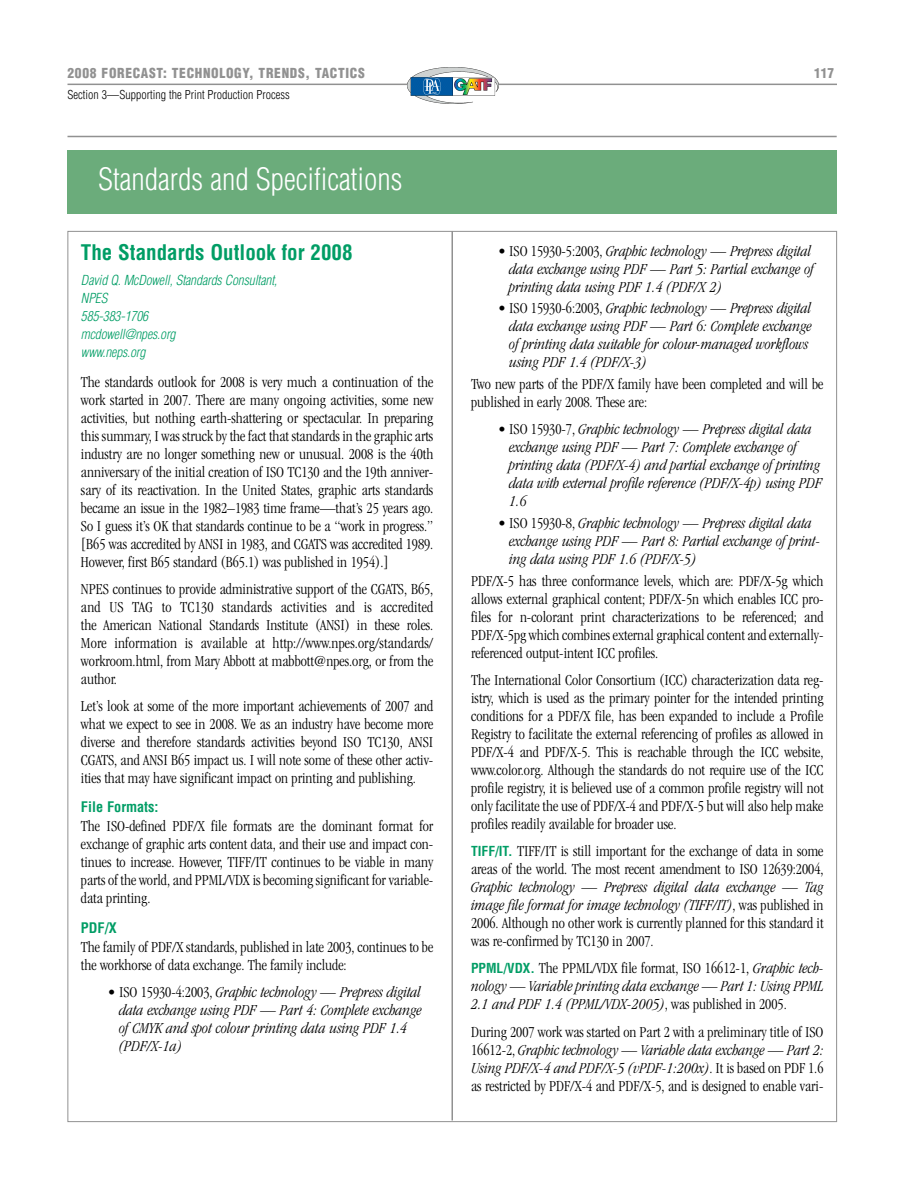
<style>
.page{position:relative;width:918px;height:1188px;background:#fff}
.page>*{position:absolute;margin:0;border:0;box-sizing:border-box;transform-origin:0 0}
.t1{font:300 condensed 30px "Helvetica";color:#fff}
.t2{font:700 condensed 21px "Helvetica";color:#009d65}
.t3{font:300 condensed 15.75px/18px "Garamond";color:#000;text-align:justify}
.t4{font:italic 300 condensed 15.75px/18px "Garamond";color:#000}
.t5{font:700 condensed 14.25px "Helvetica";color:#009d65}
.t6{font:italic 300 condensed 13.5px/18px "Helvetica";letter-spacing:-.01em;color:#009d65}
.t7{font:900 condensed 13.5px "Helvetica";letter-spacing:.05em;color:#919191}
.t8{font:300 condensed 12px "Helvetica";color:#000}
.s1{font-style:normal}
.s2{font-family:"Helvetica";font-weight:700;font-size:13.5px;color:#009d65}
.s3{font-style:italic}
.s4{font-family:"Helvetica";font-weight:700;font-style:normal;font-size:13.5px;color:#009d65}
</style>
<div class="page">
<svg style="left:67px;top:83px;width:770px;height:2px"></svg>
<img style="left:407px;top:67px;width:92px;height:36px">
<svg style="left:451px;top:230px;width:3px;height:892px"></svg>
<svg style="left:67px;top:135px;width:770px;height:3px;background:#c7c7c7"></svg>
<div style="left:68px;top:150px;width:769px;height:64px;background:#6bac7b"></div>
<p class="t7" style="left:67px;top:68px;width:299px">2008 FORECAST: TECHNOLOGY, TRENDS, TACTICS</p>
<p class="t7" style="left:814px;top:68px;width:22px">117</p>
<p class="t8" style="left:67px;top:90px;width:224px">Section 3—Supporting the Print Production Process</p>
<h1 class="t1" style="left:98px;top:168px;width:306px">Standards and Specifications</h1>
<h2 class="t2" style="left:81px;top:244px;width:273px">The Standards Outlook for 2008</h2>
<p class="t6" style="left:81px;top:272px;width:198px">David Q. McDowell, Standards Consultant,<br>NPES<br>585-383-1706<br>mcdowell@npes.org<br>www.neps.org</p>
<p class="t3" style="left:81px;top:374px;width:354px">The standards outlook for 2008 is very much a continuation of the work started in 2007. There are many ongoing activities, some new activities, but nothing earth-shattering or spectacular. In preparing this summary, I was struck by the fact that standards in the graphic arts industry are no longer something new or unusual. 2008 is the 40th anniversary of the initial creation of ISO TC130 and the 19th anniver&shy;sary of its reactivation. In the United States, graphic arts standards became an issue in the 1982–1983 time frame—that’s 25 years ago.<br>So I guess it’s OK that standards continue to be a “work in progress.” [B65 was accredited by ANSI in 1983, and CGATS was accredited 1989.<br>However, first B65 standard (B65.1) was published in 1954).]</p>
<p class="t3" style="left:81px;top:581px;width:354px">NPES continues to provide administrative support of the CGATS, B65, and US TAG to TC130 standards activities and is accredited the American National Standards Institute (ANSI) in these roles.<br>More information is available at http://www.npes.org/standards/ workroom.html, from Mary Abbott at mabbott@npes.org, or from the author.</p>
<p class="t3" style="left:81px;top:698px;width:354px">Let’s look at some of the more important achievements of 2007 and what we expect to see in 2008. We as an industry have become more diverse and therefore standards activities beyond ISO TC130, ANSI CGATS, and ANSI B65 impact us. I will note some of these other activ&shy;ities that may have significant impact on printing and publishing.</p>
<p class="t5" style="left:81px;top:802px;width:79px">File Formats:</p>
<p class="t3" style="left:81px;top:818px;width:354px">The ISO-defined PDF/X file formats are the dominant format for exchange of graphic arts content data, and their use and impact con&shy;tinues to increase. However, TIFF/IT continues to be viable in many parts of the world, and PPML/VDX is becoming significant for variable&shy;data printing.</p>
<p class="t5" style="left:81px;top:922px;width:37px">PDF/X</p>
<p class="t3" style="left:81px;top:939px;width:354px">The family of PDF/X standards, published in late 2003, continues to be the workhorse of data exchange. The family include:</p>
<p class="t4" style="left:119px;top:984px;width:304px;text-indent:-11px"><span class="s1">• ISO 15930-4:2003,</span> Graphic technology — Prepress digital data exchange using PDF — Part 4: Complete exchange of CMYK and spot colour printing data using PDF 1.4 (PDF/X-1a)</p>
<p class="t4" style="left:509px;top:243px;width:306px;text-indent:-11px"><span class="s1">• ISO 15930-5:2003,</span> Graphic technology — Prepress digital data exchange using PDF — Part 5: Partial exchange of printing data using PDF 1.4 (PDF/X 2)</p>
<p class="t4" style="left:509px;top:301px;width:304px;text-indent:-11px"><span class="s1">• ISO 15930-6:2003,</span> Graphic technology — Prepress digital data exchange using PDF — Part 6: Complete exchange of printing data suitable for colour-managed workflows using PDF 1.4 (PDF/X-3)</p>
<p class="t3" style="left:471px;top:376px;width:354px">Two new parts of the PDF/X family have been completed and will be published in early 2008. These are:</p>
<p class="t4" style="left:509px;top:421px;width:314px;text-indent:-11px"><span class="s1">• ISO 15930-7,</span> Graphic technology — Prepress digital data exchange using PDF — Part 7: Complete exchange of printing data (PDF/X-4) and partial exchange of printing data with external profile reference (PDF/X-4p) using PDF 1.6</p>
<p class="t4" style="left:509px;top:515px;width:312px;text-indent:-11px"><span class="s1">• ISO 15930-8,</span> Graphic technology — Prepress digital data exchange using PDF — Part 8: Partial exchange of print&shy;ing data using PDF 1.6 (PDF/X-5)</p>
<p class="t3" style="left:471px;top:573px;width:354px">PDF/X-5 has three conformance levels, which are: PDF/X-5g which allows external graphical content; PDF/X-5n which enables ICC pro&shy;files for n-colorant print characterizations to be referenced; and PDF/X-5pg which combines external graphical content and externally&shy;referenced output-intent ICC profiles.</p>
<p class="t3" style="left:471px;top:672px;width:354px">The International Color Consortium (ICC) characterization data reg&shy;istry, which is used as the primary pointer for the intended printing conditions for a PDF/X file, has been expanded to include a Profile Registry to facilitate the external referencing of profiles as allowed in PDF/X-4 and PDF/X-5. This is reachable through the ICC website, www.color.org. Although the standards do not require use of the ICC profile registry, it is believed use of a common profile registry will not only facilitate the use of PDF/X-4 and PDF/X-5 but will also help make profiles readily available for broader use.</p>
<p class="t3" style="left:471px;top:843px;width:354px"><span class="s2">TIFF/IT.</span> TIFF/IT is still important for the exchange of data in some areas of the world. The most recent amendment to ISO 12639:2004,</p>
<p class="t3" style="left:471px;top:879px;width:354px"><span class="s3">Graphic technology — Prepress digital data exchange — Tag image file format for image technology (TIFF/IT)</span>, was published in 2006. Although no other work is currently planned for this standard it was re-confirmed by TC130 in 2007.</p>
<p class="t4" style="left:471px;top:961px;width:354px;text-align:justify"><span class="s4">PPML/VDX.</span> <span class="s1">The PPML/VDX file format, ISO 16612-1,</span> Graphic tech&shy;nology — Variable printing data exchange — Part 1: Using PPML 2.1 and PDF 1.4 (PPML/VDX-2005)<span class="s1">, was published in 2005.</span></p>
<p class="t3" style="left:471px;top:1024px;width:354px">During 2007 work was started on Part 2 with a preliminary title of ISO 16612-2, <span class="s3">Graphic technology — Variable data exchange — Part 2:<br>Using PDF/X-4 and PDF/X-5 (vPDF-1:200x)</span>. It is based on PDF 1.6 as restricted by PDF/X-4 and PDF/X-5, and is designed to enable vari-</p>
</div>
